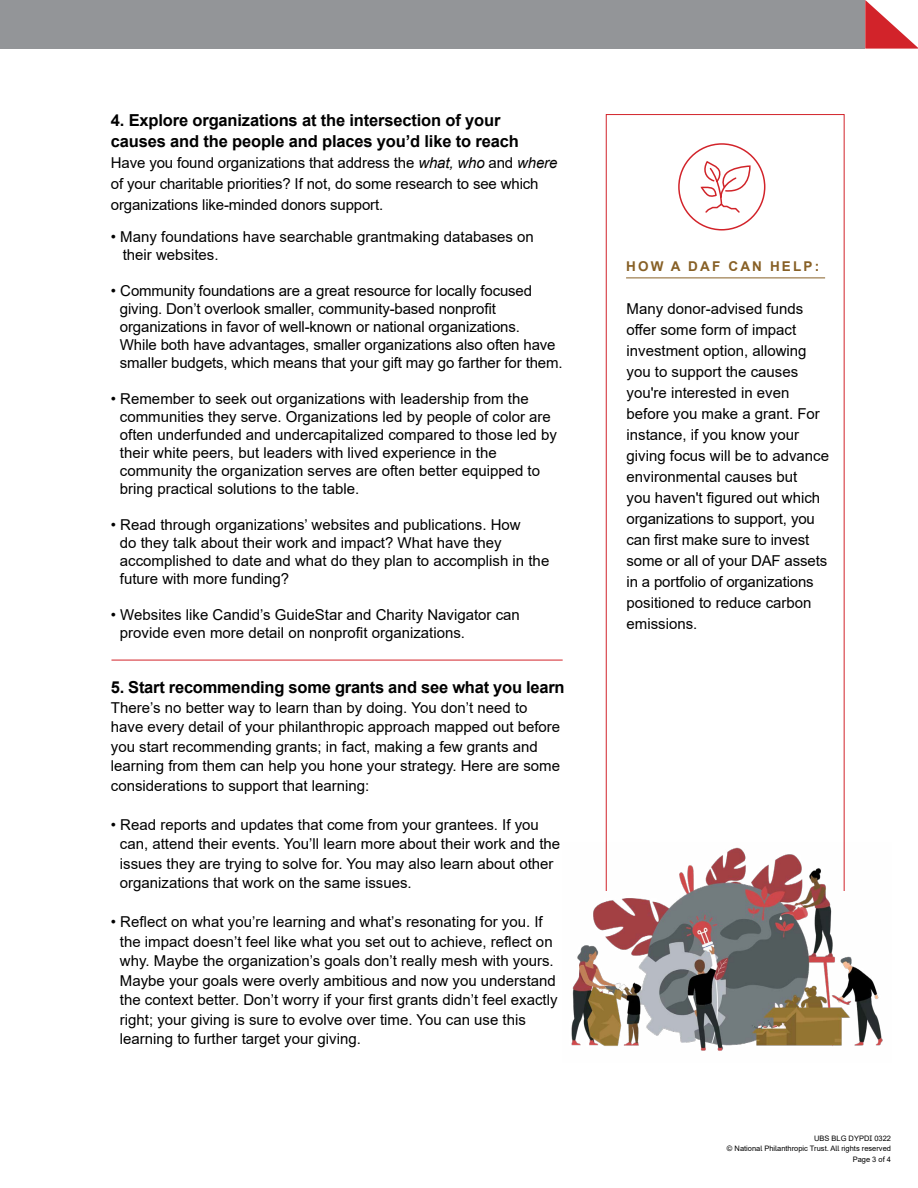
<style>
.page{position:relative;width:918px;height:1188px;background:#fff}
.page>*{position:absolute;margin:0;border:0;box-sizing:border-box;transform-origin:0 0}
.t1{font:700 16.5px/21px "Arial";letter-spacing:-.01em;color:#000}
.t2{font:15px/21px "Arial";color:#000}
.t3{font:700 13.5px "Arial";letter-spacing:.16em;color:#876026}
.t4{font:7.5px/10.5px "Arial";color:#000;text-align:right}
.s1{font-style:italic}
</style>
<div class="page">
<svg style="left:700px;top:161px;width:51px;height:52px"></svg>
<hr style="left:626px;top:278px;width:199px;height:1px;background:#876026">
<hr style="left:111px;top:660px;width:452px;height:1px;background:#d3242a">
<div style="left:678px;top:143px;width:87px;height:88px;border:2px solid #d2232a;border-radius:50%"></div>
<div style="left:0;top:0;width:918px;height:49px;background:#939598"></div>
<svg style="left:865px;top:0;width:53px;height:49px;background:#e89093"></svg>
<img style="left:571px;top:843px;width:312px;height:208px">
<p class="t1" style="left:111px;top:110px;width:409px">4. Explore organizations at the intersection of your causes and the people and places you’d like to reach</p>
<p class="t2" style="left:111px;top:152px;width:448px">Have you found organizations that address the <span class="s1">what, who</span> and <span class="s1">where </span>of your charitable priorities? If not, do some research to see which organizations like-minded donors support.</p>
<p class="t2" style="left:123px;top:227px;width:413px;line-height:18px;text-indent:-12px">• Many foundations have searchable grantmaking databases on their websites.</p>
<p class="t2" style="left:120px;top:281px;width:444px;line-height:18px;text-indent:-9px">• Community foundations are a great resource for locally focused giving. Don’t overlook smaller, community-based nonprofit organizations in favor of well-known or national organizations.<br>While both have advantages, smaller organizations also often have smaller budgets, which means that your gift may go farther for them.</p>
<p class="t2" style="left:120px;top:389px;width:438px;line-height:18px;text-indent:-9px">• Remember to seek out organizations with leadership from the communities they serve. Organizations led by people of color are often underfunded and undercapitalized compared to those led by their white peers, but leaders with lived experience in the community the organization serves are often better equipped to bring practical solutions to the table.</p>
<p class="t2" style="left:120px;top:515px;width:431px;line-height:18px;text-indent:-9px">• Read through organizations’ websites and publications. How<br>do they talk about their work and impact? What have they accomplished to date and what do they plan to accomplish in the future with more funding?</p>
<p class="t2" style="left:120px;top:605px;width:401px;line-height:18px;text-indent:-9px">• Websites like Candid’s GuideStar and Charity Navigator can provide even more detail on nonprofit organizations.</p>
<p class="t1" style="left:111px;top:677px;width:455px">5. Start recommending some grants and see what you learn</p>
<p class="t2" style="left:111px;top:698px;width:451px;line-height:19.5px">There’s no better way to learn than by doing. You don’t need to have every detail of your philanthropic approach mapped out before you start recommending grants; in fact, making a few grants and learning from them can help you hone your strategy. Here are some considerations to support that learning:</p>
<p class="t2" style="left:120px;top:815px;width:442px;line-height:19.5px;text-indent:-9px">• Read reports and updates that come from your grantees. If you can, attend their events. You’ll learn more about their work and the issues they are trying to solve for. You may also learn about other organizations that work on the same issues.</p>
<p class="t2" style="left:120px;top:912px;width:439px;line-height:19.5px;text-indent:-9px">• Reflect on what you’re learning and what’s resonating for you. If the impact doesn’t feel like what you set out to achieve, reflect on why. Maybe the organization’s goals don’t really mesh with yours.<br>Maybe your goals were overly ambitious and now you understand the context better. Don’t worry if your first grants didn’t feel exactly right; your giving is sure to evolve over time. You can use this learning to further target your giving.</p>
<p class="t3" style="left:626px;top:257px;width:195px">HOW A DAF CAN HELP:</p>
<p class="t2" style="left:627px;top:298px;width:204px">Many donor-advised funds offer some form of impact investment option, allowing you to support the causes you're interested in even before you make a grant. For instance, if you know your giving focus will be to advance environmental causes but<br>you haven't figured out which organizations to support, you can first make sure to invest some or all of your DAF assets in a portfolio of organizations positioned to reduce carbon emissions.</p>
<p class="t4" style="left:727px;top:1133px;width:166px">UBS BLG DYPDI 0322<br>© National Philanthropic Trust. All rights reserved<br>Page 3 of 4</p>
</div>
